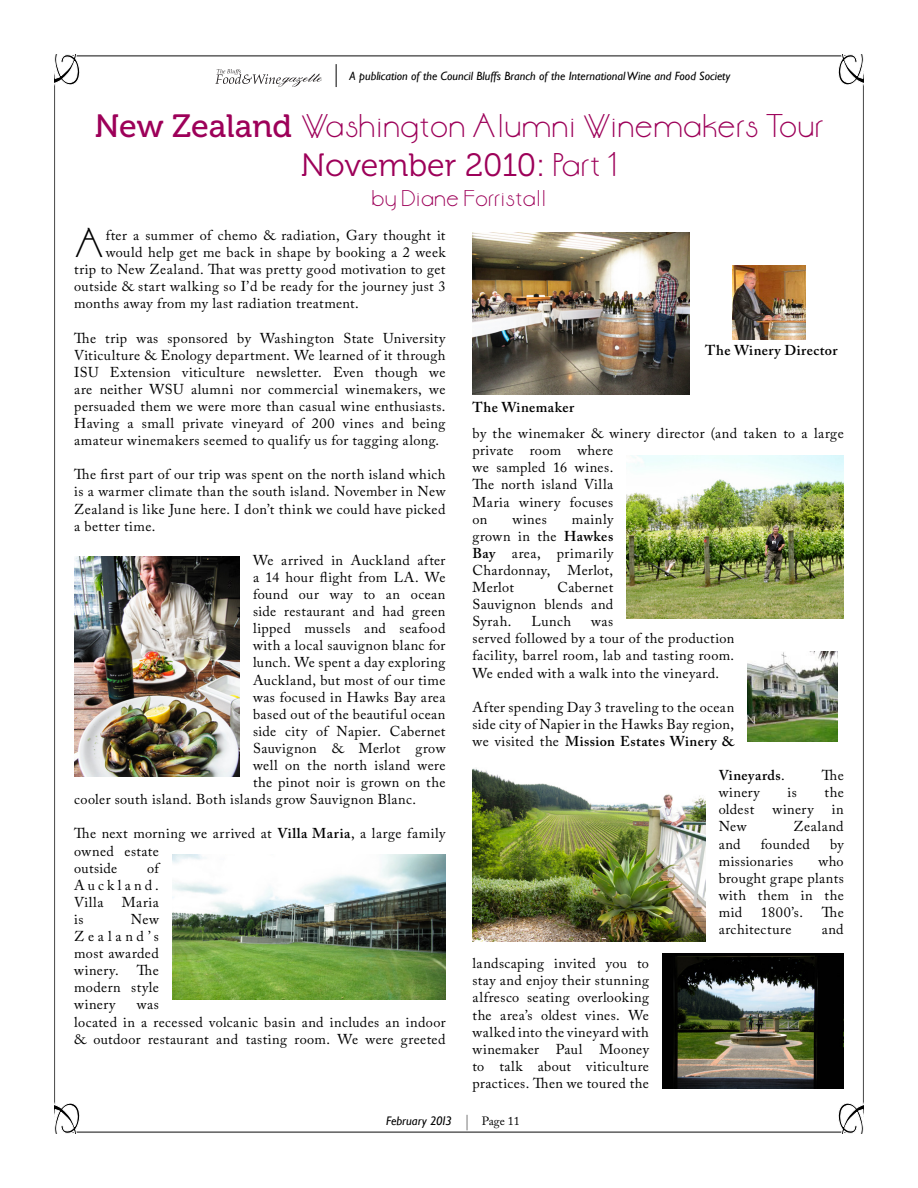
<style>
.page{position:relative;width:918px;height:1188px;background:#fff}
.page>*{position:absolute;margin:0;border:0;box-sizing:border-box;transform-origin:0 0}
.Body_First{font:36px "Aase Font";color:#000}
.t1{font:32.1px "Museo 300";letter-spacing:-.005em;color:#9d0059}
.t2{font:29.1px "Aase Font";color:#9d0059}
.t3{font:20.25px "Aase Font";color:#9d0059}
.Body{font:14.25px/17.1px "Adobe Caslon Pro";letter-spacing:.03em;color:#000;text-align:justify}
.Body_First-2{font:14.25px "Adobe Caslon Pro";letter-spacing:.025em;color:#000}
.Body-2{font:600 14.25px "Adobe Caslon Pro";letter-spacing:.035em;color:#000}
.t4{font:italic 12.3px "Gill Sans";color:#000}
.t5{font:italic 12px "Gill Sans";color:#000}
.s1{font-family:"Museo 500";font-size:32.1px}
.s2{font-family:"Aase Font";font-size:29.1px}
.s3{font-weight:600}
.s4{font-weight:400}
.s5{font-family:"Helvetica Neue";font-weight:100;font-style:normal;font-size:15.45px}
.s6{font-family:"Adobe Caslon Pro";font-style:normal;font-size:12px}
</style>
<div class="page">
<img style="left:54px;top:54px;width:810px;height:1080px">
<p class="t5" style="left:350px;top:69px;width:382px">A publication of the Council Bluffs Branch of the International Wine and Food Society</p>
<p class="t2" style="left:95px;top:109px;width:730px"><span class="s1">New Zealand</span> Washington Alumni Winemakers Tour</p>
<p class="t1" style="left:301px;top:148px;width:318px">November 2010: <span class="s2">Part 1</span></p>
<p class="t3" style="left:371px;top:186px;width:177px">by Diane Forristall</p>
<p class="Body_First" style="left:74px;top:222px;width:32px">A</p>
<p class="Body_First-2" style="left:106px;top:227px;width:341px">fter a summer of chemo &amp; radiation, Gary thought it</p>
<p class="Body_First-2" style="left:106px;top:244px;width:341px">would help get me back in shape by booking a 2 week</p>
<p class="Body_First-2" style="left:74px;top:261px;width:373px">trip to New Zealand. That was pretty good motivation to get</p>
<p class="Body_First-2" style="left:74px;top:278px;width:373px">outside &amp; start walking so I’d be ready for the journey just 3</p>
<p class="Body_First-2" style="left:74px;top:295px;width:286px">months away from my last radiation treatment.</p>
<p class="Body" style="left:74px;top:329px;width:373px">The trip was sponsored by Washington State University Viticulture &amp; Enology department. We learned of it through ISU Extension viticulture newsletter. Even though we are neither WSU alumni nor commercial winemakers, we persuaded them we were more than casual wine enthusiasts.<br>Having a small private vineyard of 200 vines and being amateur winemakers seemed to qualify us for tagging along.</p>
<p class="Body" style="left:74px;top:466px;width:373px">The first part of our trip was spent on the north island which is a warmer climate than the south island. November in New Zealand is like June here. I don’t think we could have picked a better time.</p>
<p class="Body" style="left:253px;top:551px;width:194px">We arrived in Auckland after</p>
<p class="Body" style="left:253px;top:569px;width:194px">a 14 hour flight from LA. We</p>
<p class="Body" style="left:253px;top:586px;width:194px">found our way to an ocean</p>
<p class="Body" style="left:253px;top:603px;width:194px">side restaurant and had green</p>
<p class="Body" style="left:253px;top:620px;width:194px">lipped mussels and seafood</p>
<p class="Body" style="left:253px;top:637px;width:194px">with a local sauvignon blanc for</p>
<p class="Body" style="left:253px;top:654px;width:194px">lunch. We spent a day exploring</p>
<p class="Body" style="left:253px;top:671px;width:194px">Auckland, but most of our time</p>
<p class="Body" style="left:253px;top:688px;width:194px">was focused in Hawks Bay area</p>
<p class="Body" style="left:253px;top:705px;width:194px">based out of the beautiful ocean</p>
<p class="Body" style="left:253px;top:722px;width:194px">side city of Napier. Cabernet</p>
<p class="Body" style="left:253px;top:740px;width:194px">Sauvignon &amp; Merlot grow</p>
<p class="Body" style="left:253px;top:757px;width:194px">well on the north island were</p>
<p class="Body" style="left:253px;top:774px;width:194px">the pinot noir is grown on the</p>
<p class="Body" style="left:74px;top:791px;width:343px">cooler south island. Both islands grow Sauvignon Blanc.</p>
<p class="Body" style="left:74px;top:825px;width:373px;text-align:left">The next morning we arrived at <span class="s3">Villa Maria</span>, a large family owned estate<br>outside</p>
<p class="Body" style="left:74px;top:859px;width:86px;text-indent:73px">of Auckland.<br>Villa</p>
<p class="Body" style="left:122px;top:893px;width:39px">Maria</p>
<p class="Body" style="left:74px;top:911px;width:86px;text-indent:57px">New Zealand’s most awarded winery.</p>
<p class="Body" style="left:74px;top:911px;width:11px">is</p>
<p class="Body" style="left:74px;top:962px;width:86px;text-indent:63px">The modern style winery</p>
<p class="Body" style="left:74px;top:996px;width:373px;text-align:left;text-indent:63px">was<br>located in a recessed volcanic basin and includes an indoor &amp; outdoor restaurant and tasting room. We were greeted</p>
<p class="Body-2" style="left:472px;top:399px;width:103px">The Winemaker</p>
<p class="Body-2" style="left:705px;top:342px;width:134px">The Winery Director</p>
<p class="Body" style="left:472px;top:425px;width:373px;text-align:left">by the winemaker &amp; winery director (and taken to a large private room where<br>we sampled 16 wines.<br>The north island Villa<br>Maria winery focuses<br>on</p>
<p class="Body" style="left:472px;top:510px;width:142px;text-indent:99px">mainly grown in the <span class="s3">Hawkes Bay</span> area, primarily Chardonnay, Merlot, Merlot</p>
<p class="Body" style="left:512px;top:510px;width:36px">wines</p>
<p class="Body" style="left:472px;top:579px;width:142px;text-indent:85px">Cabernet Sauvignon blends and Syrah.</p>
<p class="Body" style="left:532px;top:613px;width:41px">Lunch</p>
<p class="Body" style="left:472px;top:613px;width:263px;text-align:left;text-indent:119px">was<br>served followed by a tour of the production facility, barrel room, lab and tasting room.<br>We ended with a walk into the vineyard.</p>
<p class="Body" style="left:472px;top:698px;width:263px">After spending Day 3 traveling to the ocean side city of Napier in the Hawks Bay region, we visited the <span class="s3">Mission Estates Winery &amp;</span></p>
<p class="Body-2" style="left:719px;top:767px;width:68px">Vineyards<span class="s4">.</span></p>
<p class="Body" style="left:822px;top:767px;width:23px">The</p>
<p class="Body" style="left:719px;top:784px;width:43px">winery</p>
<p class="Body" style="left:788px;top:784px;width:11px">is</p>
<p class="Body" style="left:825px;top:784px;width:21px">the</p>
<p class="Body" style="left:719px;top:801px;width:37px">oldest</p>
<p class="Body" style="left:772px;top:801px;width:43px">winery</p>
<p class="Body" style="left:832px;top:801px;width:13px">in</p>
<p class="Body" style="left:719px;top:818px;width:29px">New</p>
<p class="Body" style="left:794px;top:818px;width:52px">Zealand</p>
<p class="Body" style="left:719px;top:835px;width:23px">and</p>
<p class="Body" style="left:761px;top:835px;width:51px">founded</p>
<p class="Body" style="left:830px;top:835px;width:15px">by</p>
<p class="Body" style="left:719px;top:852px;width:76px">missionaries</p>
<p class="Body" style="left:719px;top:852px;width:127px;text-indent:100px">who brought grape plants with them in the mid</p>
<p class="Body" style="left:761px;top:903px;width:44px">1800’s.</p>
<p class="Body" style="left:822px;top:903px;width:23px">The</p>
<p class="Body" style="left:719px;top:921px;width:74px">architecture</p>
<p class="Body" style="left:822px;top:921px;width:23px">and</p>
<p class="Body" style="left:472px;top:955px;width:178px">landscaping invited you to stay and enjoy their stunning alfresco seating overlooking the area’s oldest vines. We walked into the vineyard with winemaker Paul Mooney to talk about viticulture practices. Then we toured the</p>
<p class="t4" style="left:386px;top:1114px;width:135px">February 2013 <span class="s5">|</span> <span class="s6">Page 11</span></p>
</div>
